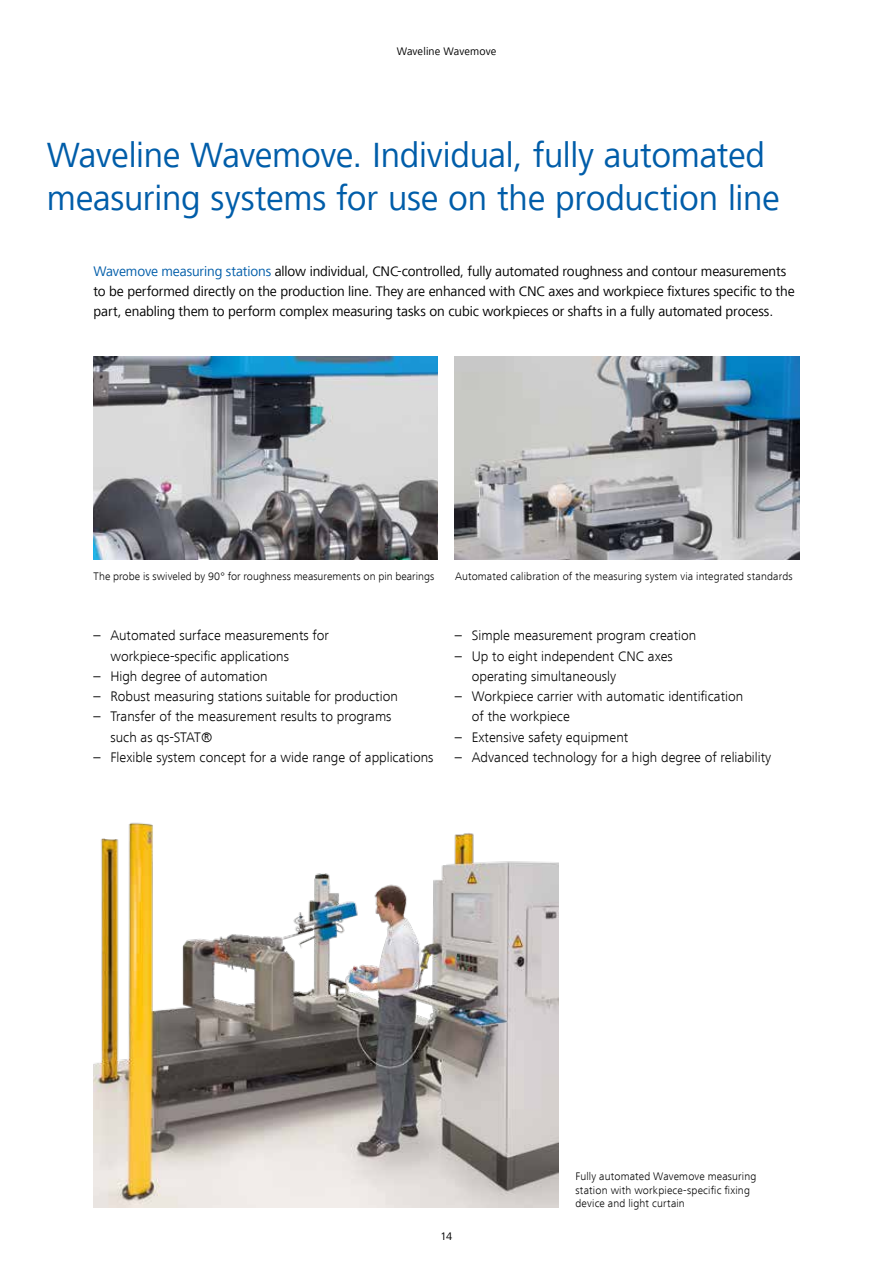
<style>
.page{position:relative;width:893px;height:1263px;background:#fff}
.page>*{position:absolute;margin:0;border:0;box-sizing:border-box;transform-origin:0 0}
.t1{font:36px/43.5px "Frutiger Next LT";letter-spacing:-.01em;color:#005da9}
.t2{font:300 14.25px/20.2px "Frutiger Next LT";color:#000}
.t3{font:14.25px/20.2px "Frutiger Next LT";letter-spacing:-.01em;color:#000}
.t4{font:300 11.25px/13.5px "Frutiger Next LT";letter-spacing:.01em;color:#000}
.t5{font:11.25px "Frutiger Next LT";letter-spacing:.005em;color:#000}
.s1{color:#005da9}
</style>
<div class="page">
<img style="left:93px;top:822px;width:465px;height:385px">
<img style="left:455px;top:357px;width:344px;height:202px">
<img style="left:93px;top:357px;width:345px;height:202px">
<p class="t5" style="left:397px;top:45px;width:101px">Waveline Wavemove</p>
<h1 class="t1" style="left:47px;top:133px;width:735px">Waveline Wavemove. Individual, fully automated measuring systems for use on the production line</h1>
<p class="t3" style="left:94px;top:261px;width:703px"><span class="s1">Wavemove measuring stations</span> allow individual, CNC-controlled, fully automated roughness and contour measurements to be performed directly on the production line. They are enhanced with CNC axes and workpiece fixtures specific to the part, enabling them to perform complex measuring tasks on cubic workpieces or shafts in a fully automated process.</p>
<p class="t4" style="left:94px;top:569px;width:342px">The probe is swiveled by 90° for roughness measurements on pin bearings</p>
<p class="t4" style="left:455px;top:569px;width:339px">Automated calibration of the measuring system via integrated standards</p>
<p class="t2" style="left:110px;top:625px;width:220px;text-indent:-17px">– Automated surface measurements for workpiece-specific applications</p>
<p class="t2" style="left:93px;top:666px;width:176px">– High degree of automation</p>
<p class="t2" style="left:93px;top:686px;width:306px">– Robust measuring stations suitable for production</p>
<p class="t2" style="left:110px;top:706px;width:283px;text-indent:-17px">– Transfer of the measurement results to programs such as qs-STAT®</p>
<p class="t2" style="left:93px;top:747px;width:342px">– Flexible system concept for a wide range of applications</p>
<p class="t2" style="left:455px;top:625px;width:243px">– Simple measurement program creation</p>
<p class="t2" style="left:472px;top:646px;width:203px;text-indent:-17px">– Up to eight independent CNC axes operating simultaneously</p>
<p class="t2" style="left:472px;top:686px;width:273px;text-indent:-17px">– Workpiece carrier with automatic identification of the workpiece</p>
<p class="t2" style="left:455px;top:727px;width:175px">– Extensive safety equipment</p>
<p class="t2" style="left:455px;top:747px;width:318px">– Advanced technology for a high degree of reliability</p>
<p class="t5" style="left:441px;top:1229px;width:13px">14</p>
<p class="t4" style="left:575px;top:1170px;width:182px">Fully automated Wavemove measuring station with workpiece-specific fixing device and light curtain</p>
</div>
